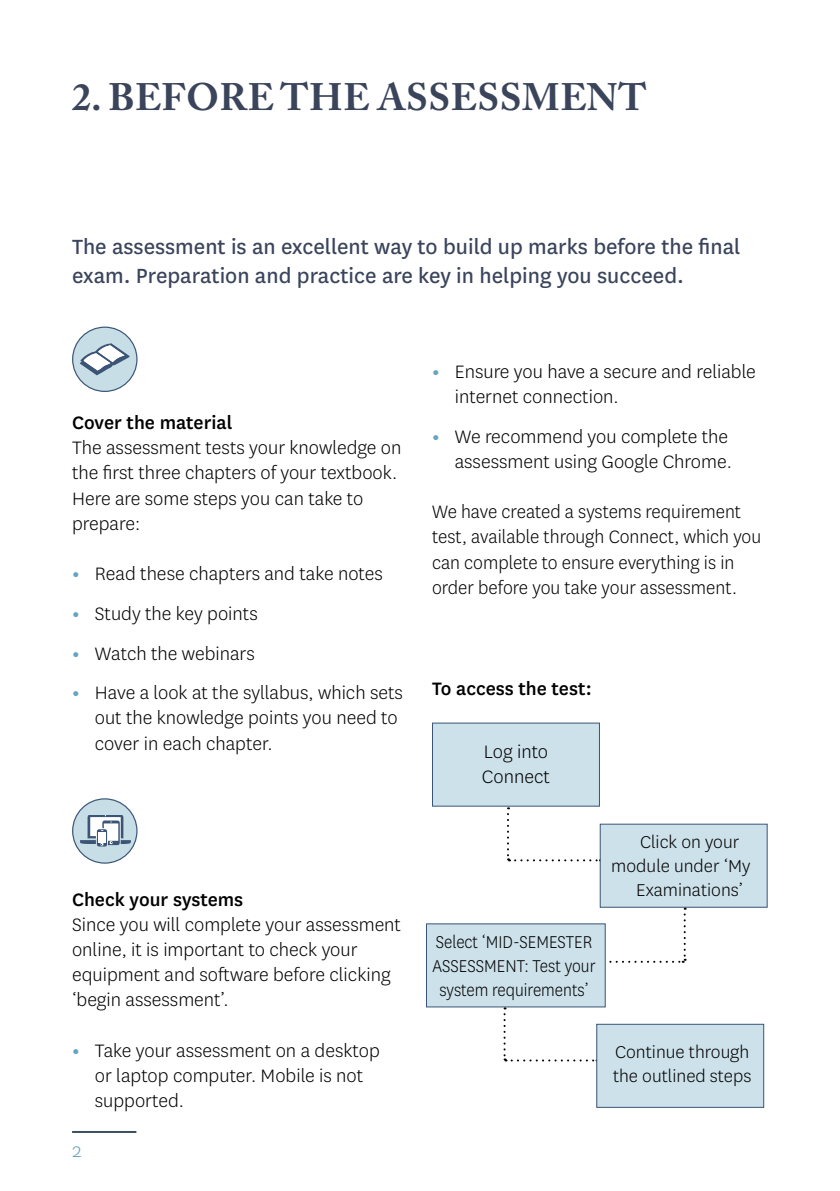
<style>
.page{position:relative;width:840px;height:1191px;background:#fff}
.page>*{position:absolute;margin:0;border:0;box-sizing:border-box;transform-origin:0 0}
.t1{font:700 38px "Adobe Caslon Pro";letter-spacing:.015em;color:#3a445b}
.t2{font:24px/28.8px "National";color:#3a445b}
.t3{font:300 22px "National";color:#67a5bf}
.t4{font:300 21px/25.2px "National";color:#000}
.t5{font:300 21px/25.2px "National";color:#000;scale:.96 1}
.t6{font:500 21px "National";color:#000}
.t7{font:300 20px/24px "National";color:#000}
.t8{font:300 20px/24px "National";color:#000;text-align:center;scale:.9 1}
.s1{font-weight:700;color:#67a5bf}
</style>
<div class="page">
<hr style="left:72px;top:1131px;width:64px;height:2px;background:#3c505f">
<div style="left:73px;top:327px;width:64px;height:64px;background:#c7dee7;border-radius:50%"></div>
<div style="left:72px;top:326px;width:65px;height:66px;border:1px solid #3a5575;border-radius:50%"></div>
<svg style="left:80px;top:343px;width:50px;height:32px"></svg>
<div style="left:73px;top:799px;width:64px;height:64px;background:#c7dee7;border-radius:50%"></div>
<div style="left:72px;top:798px;width:65px;height:65px;border:1px solid #3a5575;border-radius:50%"></div>
<svg style="left:80px;top:815px;width:51px;height:31px"></svg>
<div style="left:432px;top:722px;width:167px;height:84px;background:#cde1ea"></div>
<svg style="left:507px;top:807px;width:2px;height:54px"></svg>
<svg style="left:515px;top:859px;width:83px;height:2px"></svg>
<div style="left:599px;top:823px;width:168px;height:84px;background:#cde1ea;border:1px solid #3a5575"></div>
<svg style="left:599px;top:907px;width:86px;height:55px"></svg>
<div style="left:426px;top:923px;width:179px;height:84px;background:#cde1ea"></div>
<svg style="left:503px;top:1007px;width:94px;height:54px"></svg>
<div style="left:596px;top:1023px;width:167px;height:84px;background:#cde1ea;border:1px solid #3a5575"></div>
<h1 class="t1" style="left:72px;top:75px;width:575px">2. BEFORE THE ASSESSMENT</h1>
<p class="t2" style="left:72px;top:231px;width:669px">The assessment is an excellent way to build up marks before the final exam. Preparation and practice are key in helping you succeed.</p>
<p class="t6" style="left:72px;top:408px;width:162px">Cover the material</p>
<p class="t4" style="left:72px;top:434px;width:331px">The assessment tests your knowledge on the first three chapters of your textbook.<br>Here are some steps you can take to prepare:</p>
<p class="t4" style="left:72px;top:560px;width:312px"><span class="s1">•</span> Read these chapters and take notes</p>
<p class="t4" style="left:72px;top:600px;width:187px"><span class="s1">•</span> Study the key points</p>
<p class="t4" style="left:72px;top:640px;width:184px"><span class="s1">•</span> Watch the webinars</p>
<p class="t4" style="left:95px;top:679px;width:309px;text-indent:-23px"><span class="s1">•</span> Have a look at the syllabus, which sets out the knowledge points you need to cover in each chapter.</p>
<p class="t6" style="left:72px;top:885px;width:172px">Check your systems</p>
<p class="t4" style="left:72px;top:911px;width:330px">Since you will complete your assessment online, it is important to check your equipment and software before clicking ‘begin assessment’.</p>
<p class="t4" style="left:95px;top:1037px;width:286px;text-indent:-23px"><span class="s1">•</span> Take your assessment on a desktop or laptop computer. Mobile is not supported.</p>
<p class="t3" style="left:72px;top:1136px;width:11px">2</p>
<p class="t4" style="left:454px;top:358px;width:302px;text-indent:-23px"><span class="s1">•</span> Ensure you have a secure and reliable internet connection.</p>
<p class="t4" style="left:432px;top:423px;width:301px;text-align:right"><span class="s1">•</span> We recommend you complete the assessment using Google Chrome.</p>
<p class="t5" style="left:432px;top:498px;width:344px">We have created a systems requirement test, available through Connect, which you can complete to ensure everything is in order before you take your assessment.</p>
<p class="t6" style="left:432px;top:674px;width:161px">To access the test:</p>
<p class="t4" style="left:481px;top:738px;width:69px">Log into<br>Connect</p>
<p class="t8" style="left:432px;top:928px;width:183px">Select ‘MID-SEMESTER<br>ASSESSMENT: Test your system requirements’</p>
<p class="t7" style="left:639px;top:829px;width:101px">Click on your</p>
<p class="t7" style="left:611px;top:853px;width:141px">module under ‘My</p>
<p class="t7" style="left:636px;top:877px;width:108px">Examinations’</p>
<p class="t7" style="left:612px;top:1039px;width:140px">Continue through the outlined steps</p>
</div>
